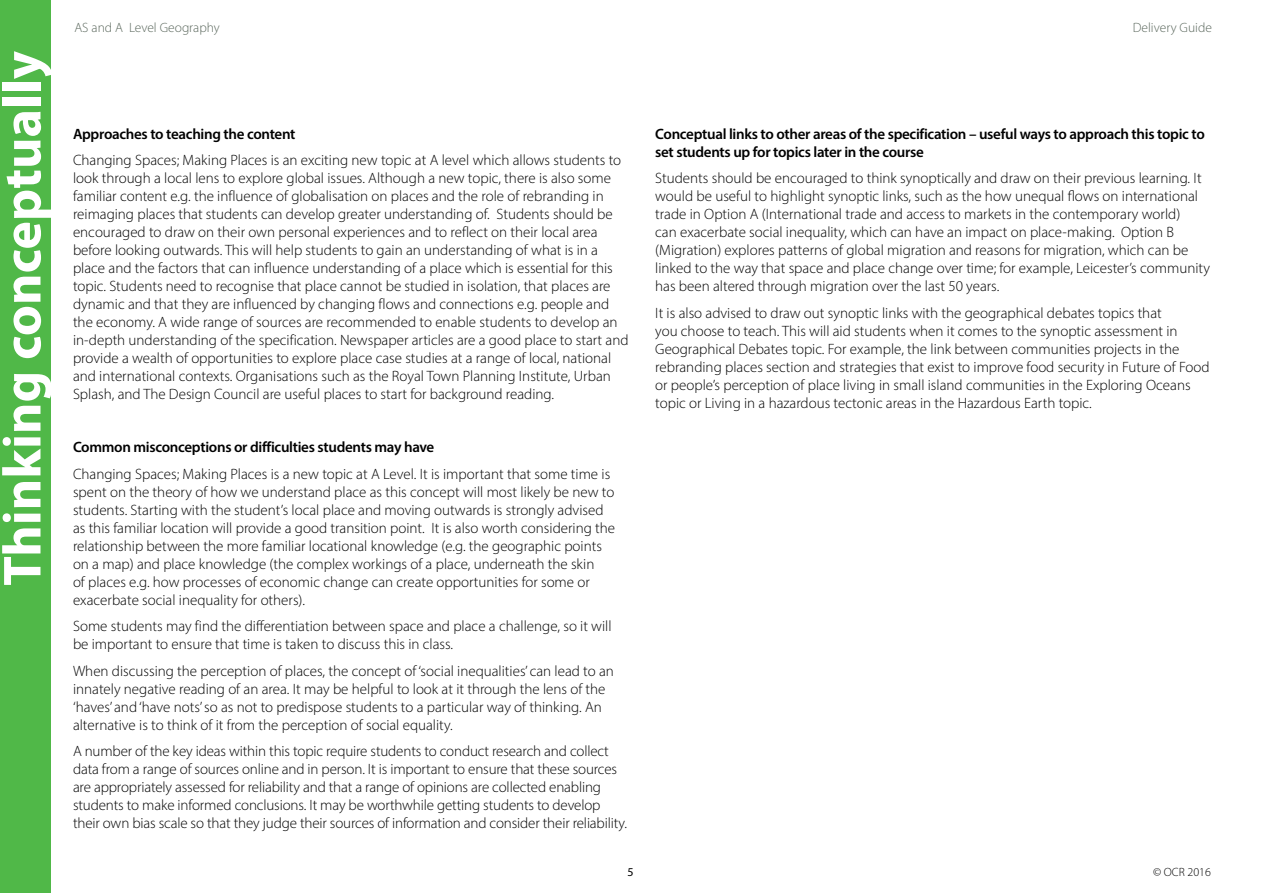
<style>
.page{position:relative;width:1263px;height:893px;background:#fff}
.page>*{position:absolute;margin:0;border:0;box-sizing:border-box;transform-origin:0 0}
.t1{font:700 54px "Myriad Pro";color:#fff}
.TConc_Body{font:300 15px/18px "Myriad Pro";color:#000}
.TConc_Body-2{font:600 15px/18px "Myriad Pro";letter-spacing:-.02em;color:#000}
.t2{font:300 13.5px "Myriad Pro";color:#5b685d}
.t3{font:300 12px "Myriad Pro";color:#000}
.t4{font:12px "Myriad Pro";color:#000}
</style>
<div class="page">
<div style="left:0;top:0;width:51px;height:893px;background:#50b848"></div>
<h1 class="t1" style="left:-13px;top:586px;width:536px;rotate:-90deg">Thinking conceptually</h1>
<p class="t2" style="left:74px;top:20px;width:147px">AS and A Level Geography</p>
<p class="t2" style="left:1133px;top:20px;width:81px">Delivery Guide</p>
<p class="TConc_Body-2" style="left:73px;top:124px;width:224px">Approaches to teaching the content</p>
<p class="TConc_Body" style="left:73px;top:151px;width:557px">Changing Spaces; Making Places is an exciting new topic at A level which allows students to look through a local lens to explore global issues. Although a new topic, there is also some familiar content e.g. the influence of globalisation on places and the role of rebranding in reimaging places that students can develop greater understanding of. Students should be encouraged to draw on their own personal experiences and to reflect on their local area before looking outwards. This will help students to gain an understanding of what is in a place and the factors that can influence understanding of a place which is essential for this topic. Students need to recognise that place cannot be studied in isolation, that places are dynamic and that they are influenced by changing flows and connections e.g. people and the economy. A wide range of sources are recommended to enable students to develop an in-depth understanding of the specification. Newspaper articles are a good place to start and provide a wealth of opportunities to explore place case studies at a range of local, national and international contexts. Organisations such as the Royal Town Planning Institute, Urban Splash, and The Design Council are useful places to start for background reading.</p>
<p class="TConc_Body-2" style="left:73px;top:438px;width:363px">Common misconceptions or difficulties students may have</p>
<p class="TConc_Body" style="left:73px;top:465px;width:544px">Changing Spaces; Making Places is a new topic at A Level. It is important that some time is spent on the theory of how we understand place as this concept will most likely be new to students. Starting with the student’s local place and moving outwards is strongly advised as this familiar location will provide a good transition point. It is also worth considering the relationship between the more familiar locational knowledge (e.g. the geographic points on a map) and place knowledge (the complex workings of a place, underneath the skin<br>of places e.g. how processes of economic change can create opportunities for some or exacerbate social inequality for others).</p>
<p class="TConc_Body" style="left:73px;top:617px;width:540px">Some students may find the differentiation between space and place a challenge, so it will be important to ensure that time is taken to discuss this in class.</p>
<p class="TConc_Body" style="left:73px;top:662px;width:542px">When discussing the perception of places, the concept of ‘social inequalities’ can lead to an innately negative reading of an area. It may be helpful to look at it through the lens of the ‘haves’ and ‘have nots’ so as not to predispose students to a particular way of thinking. An alternative is to think of it from the perception of social equality.</p>
<p class="TConc_Body" style="left:73px;top:742px;width:555px">A number of the key ideas within this topic require students to conduct research and collect data from a range of sources online and in person. It is important to ensure that these sources are appropriately assessed for reliability and that a range of opinions are collected enabling students to make informed conclusions. It may be worthwhile getting students to develop their own bias scale so that they judge their sources of information and consider their reliability.</p>
<p class="t4" style="left:627px;top:865px;width:8px">5</p>
<p class="TConc_Body-2" style="left:655px;top:124px;width:551px">Conceptual links to other areas of the specification – useful ways to approach this topic to set students up for topics later in the course</p>
<p class="TConc_Body" style="left:655px;top:169px;width:556px">Students should be encouraged to think synoptically and draw on their previous learning. It would be useful to highlight synoptic links, such as the how unequal flows on international trade in Option A (International trade and access to markets in the contemporary world)<br>can exacerbate social inequality, which can have an impact on place-making. Option B (Migration) explores patterns of global migration and reasons for migration, which can be linked to the way that space and place change over time; for example, Leicester’s community has been altered through migration over the last 50 years.</p>
<p class="TConc_Body" style="left:655px;top:304px;width:556px">It is also advised to draw out synoptic links with the geographical debates topics that<br>you choose to teach. This will aid students when it comes to the synoptic assessment in Geographical Debates topic. For example, the link between communities projects in the rebranding places section and strategies that exist to improve food security in Future of Food or people’s perception of place living in small island communities in the Exploring Oceans topic or Living in a hazardous tectonic areas in the Hazardous Earth topic.</p>
<p class="t3" style="left:1153px;top:865px;width:59px">© OCR 2016</p>
</div>
